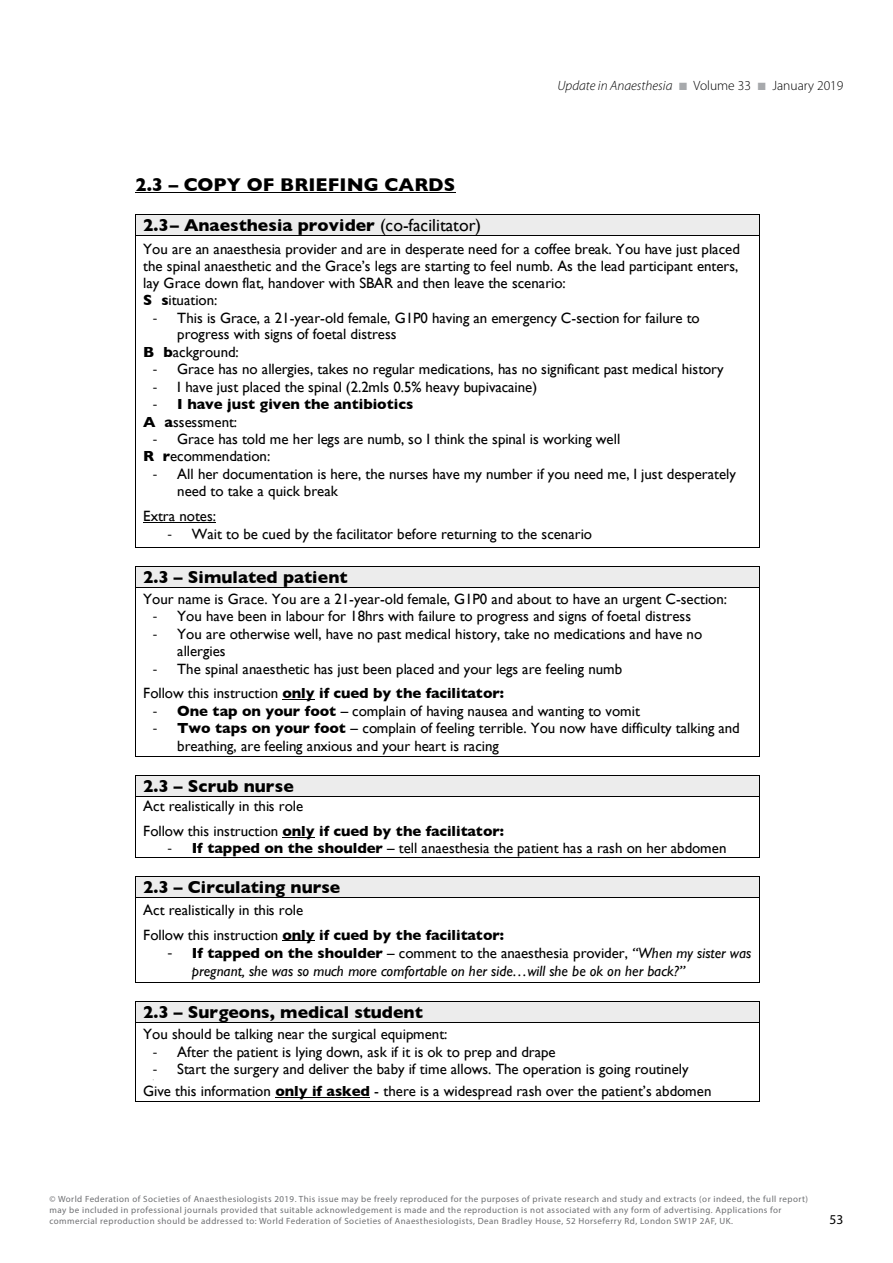
<style>
.page{position:relative;width:893px;height:1263px;background:#fff}
.page>*{position:absolute;margin:0;border:0;box-sizing:border-box;transform-origin:0 0}
.t1{font:700 18.75px "Gill Sans";letter-spacing:.005em;color:#000}
.t2{font:700 17.55px "Gill Sans";color:#000}
.t3{font:14.85px/17.1px "Gill Sans";color:#000}
.t4{font:italic 14.85px/17.1px "Gill Sans";letter-spacing:.005em;color:#000}
.t5{font:700 14.85px/17.1px "Gill Sans";color:#000}
.t6{font:italic 300 13.5px "Myriad Pro";color:#000}
.t7{font:13.5px "Myriad Pro";color:#000}
.t8{font:9px/11.2px "Myriad Pro";letter-spacing:.05em;color:#6d6e71}
.t9{font:4.2px "Calibri";color:#000}
.s1{color:#a7a9ac}
.s2{font-style:normal}
.s3{font-weight:400}
.s4{font-weight:700}
.s5{font-family:"Calibri"}
.s6{font-family:"Calibri";font-weight:400}
.s7{font-family:"Calibri";font-style:normal;font-size:16.2px}
.s8{font-weight:700;font-style:normal}
</style>
<div class="page">
<hr style="left:135px;top:192px;width:321px;height:1px;background:#000">
<div style="left:136px;top:214px;width:623px;height:21px;background:#ececec"></div>
<hr style="left:136px;top:214px;width:623px;height:1px;background:#000">
<hr style="left:143px;top:522px;width:73px;height:1px;background:#000">
<svg style="left:135px;top:214px;width:1px;height:21px"></svg>
<hr style="left:136px;top:235px;width:623px;height:1px;background:#000">
<svg style="left:759px;top:214px;width:1px;height:21px"></svg>
<hr style="left:135px;top:235px;width:1px;height:312px;background:#000">
<hr style="left:136px;top:547px;width:623px;height:1px;background:#000">
<hr style="left:759px;top:235px;width:1px;height:312px;background:#000">
<div style="left:136px;top:567px;width:623px;height:20px;background:#ececec"></div>
<hr style="left:136px;top:566px;width:623px;height:1px;background:#000">
<hr style="left:283px;top:699px;width:32px;height:1px;background:#000">
<svg style="left:135px;top:566px;width:1px;height:22px"></svg>
<hr style="left:136px;top:587px;width:623px;height:1px;background:#000">
<svg style="left:759px;top:566px;width:1px;height:22px"></svg>
<hr style="left:135px;top:588px;width:1px;height:168px;background:#000">
<hr style="left:136px;top:756px;width:623px;height:1px;background:#000">
<hr style="left:759px;top:588px;width:1px;height:168px;background:#000">
<div style="left:136px;top:776px;width:623px;height:21px;background:#ececec"></div>
<hr style="left:136px;top:775px;width:623px;height:1px;background:#000">
<hr style="left:283px;top:837px;width:32px;height:1px;background:#000">
<svg style="left:135px;top:775px;width:1px;height:22px"></svg>
<hr style="left:136px;top:797px;width:623px;height:1px;background:#000">
<svg style="left:759px;top:775px;width:1px;height:22px"></svg>
<hr style="left:135px;top:797px;width:1px;height:60px;background:#000">
<hr style="left:136px;top:857px;width:623px;height:1px;background:#000">
<hr style="left:759px;top:797px;width:1px;height:60px;background:#000">
<div style="left:136px;top:877px;width:623px;height:20px;background:#ececec"></div>
<hr style="left:136px;top:876px;width:623px;height:1px;background:#000">
<hr style="left:283px;top:940px;width:32px;height:1px;background:#000">
<svg style="left:135px;top:876px;width:1px;height:22px"></svg>
<hr style="left:136px;top:897px;width:623px;height:1px;background:#000">
<svg style="left:759px;top:876px;width:1px;height:22px"></svg>
<hr style="left:135px;top:898px;width:1px;height:84px;background:#000">
<hr style="left:136px;top:982px;width:623px;height:1px;background:#000">
<hr style="left:759px;top:898px;width:1px;height:84px;background:#000">
<div style="left:136px;top:1002px;width:623px;height:20px;background:#ececec"></div>
<hr style="left:136px;top:1001px;width:623px;height:1px;background:#000">
<hr style="left:275px;top:1097px;width:95px;height:1px;background:#000">
<svg style="left:135px;top:1001px;width:1px;height:22px"></svg>
<hr style="left:136px;top:1022px;width:623px;height:1px;background:#000">
<svg style="left:759px;top:1001px;width:1px;height:22px"></svg>
<hr style="left:135px;top:1023px;width:1px;height:78px;background:#000">
<hr style="left:136px;top:1101px;width:623px;height:1px;background:#000">
<hr style="left:759px;top:1023px;width:1px;height:78px;background:#000">
<p class="t6" style="left:557px;top:77px;width:288px">Update in Anaesthesia <span class="s1">■</span> <span class="s2">Volume 33</span> <span class="s1">■</span> <span class="s2">January 2019</span></p>
<p class="t1" style="left:135px;top:169px;width:321px">2.3 – COPY OF BRIEFING CARDS</p>
<p class="t2" style="left:143px;top:211px;width:340px">2.3– Anaesthesia provider <span class="s3">(co-facilitator)</span></p>
<p class="t3" style="left:143px;top:240px;width:598px">You are an anaesthesia provider and are in desperate need for a coffee break. You have just placed the spinal anaesthetic and the Grace’s legs are starting to feel numb. As the lead participant enters, lay Grace down flat, handover with SBAR and then leave the scenario:<br><span class="s4">S s</span>ituation:</p>
<p class="t3" style="left:153px;top:309px;width:548px"><span class="s5">-</span> This is Grace, a 21-year-old female, G1P0 having an emergency C-section for failure to</p>
<p class="t3" style="left:177px;top:326px;width:221px">progress with signs of foetal distress</p>
<p class="t3" style="left:143px;top:343px;width:97px"><span class="s4">B b</span>ackground:</p>
<p class="t3" style="left:153px;top:361px;width:572px"><span class="s5">-</span> Grace has no allergies, takes no regular medications, has no significant past medical history</p>
<p class="t3" style="left:153px;top:378px;width:386px"><span class="s5">-</span> I have just placed the spinal (2.2mls 0.5% heavy bupivacaine)</p>
<p class="t5" style="left:143px;top:395px;width:272px;text-indent:10px"><span class="s6">-</span> I have just given the antibiotics<br>A a<span class="s3">ssessment:</span></p>
<p class="t3" style="left:143px;top:431px;width:478px;text-indent:10px"><span class="s5">-</span> Grace has told me her legs are numb, so I think the spinal is working well<br><span class="s4">R r</span>ecommendation:</p>
<p class="t3" style="left:177px;top:465px;width:560px;text-indent:-24px"><span class="s5">-</span> All her documentation is here, the nurses have my number if you need me, I just desperately need to take a quick break</p>
<p class="t3" style="left:143px;top:507px;width:74px">Extra notes:</p>
<p class="t3" style="left:168px;top:525px;width:426px"><span class="s5">-</span> Wait to be cued by the facilitator before returning to the scenario</p>
<p class="t2" style="left:143px;top:563px;width:206px">2.3 – Simulated patient</p>
<p class="t3" style="left:143px;top:590px;width:585px">Your name is Grace. You are a 21-year-old female, G1P0 and about to have an urgent C-section:</p>
<p class="t3" style="left:153px;top:608px;width:540px"><span class="s5">-</span> You have been in labour for 18hrs with failure to progress and signs of foetal distress</p>
<p class="t3" style="left:177px;top:625px;width:527px;text-indent:-24px"><span class="s5">-</span> You are otherwise well, have no past medical history, take no medications and have no allergies</p>
<p class="t3" style="left:143px;top:656px;width:480px;line-height:24.6px;text-indent:10px"><span class="s5">-</span> The spinal anaesthetic has just been placed and your legs are feeling numb<br>Follow this instruction <span class="s4">only if cued by the facilitator:</span></p>
<p class="t3" style="left:153px;top:702px;width:489px"><span class="s5">-</span> <span class="s4">One tap on your foot</span> – complain of having nausea and wanting to vomit</p>
<p class="t3" style="left:177px;top:719px;width:564px;line-height:17.5px;text-indent:-24px"><span class="s5">-</span> <span class="s4">Two taps on your foot</span> – complain of feeling terrible. You now have difficulty talking and breathing, are feeling anxious and your heart is racing</p>
<p class="t2" style="left:143px;top:772px;width:152px">2.3 – Scrub nurse</p>
<p class="t3" style="left:143px;top:793px;width:362px;line-height:24.9px">Act realistically in this role<br>Follow this instruction <span class="s4">only if cued by the facilitator:</span></p>
<p class="t3" style="left:168px;top:840px;width:560px"><span class="s5">-</span> <span class="s4">If tapped on the shoulder</span> – tell anaesthesia the patient has a rash on her abdomen</p>
<p class="t2" style="left:143px;top:873px;width:199px">2.3 – Circulating nurse</p>
<p class="t3" style="left:143px;top:897px;width:362px;line-height:24.9px">Act realistically in this role<br>Follow this instruction <span class="s4">only if cued by the facilitator:</span></p>
<p class="t4" style="left:192px;top:945px;width:561px;text-indent:-24px"><span class="s7">-</span> <span class="s8">If tapped on the shoulder</span> <span class="s2">– comment to the anaesthesia provider,</span> “When my sister was pregnant, she was so much more comfortable on her side…will she be ok on her back?”</p>
<p class="t2" style="left:143px;top:998px;width:281px">2.3 – Surgeons, medical student</p>
<p class="t3" style="left:143px;top:1025px;width:306px">You should be talking near the surgical equipment:</p>
<p class="t3" style="left:153px;top:1043px;width:404px"><span class="s5">-</span> After the patient is lying down, ask if it is ok to prep and drape</p>
<p class="t3" style="left:153px;top:1060px;width:537px"><span class="s5">-</span> Start the surgery and deliver the baby if time allows. The operation is going routinely</p>
<p class="t9" style="left:153px;top:1077px;width:3px">-</p>
<p class="t3" style="left:143px;top:1082px;width:570px">Give this information <span class="s4">only if asked</span> - there is a widespread rash over the patient’s abdomen</p>
<p class="t8" style="left:50px;top:1193px;width:760px">© World Federation of Societies of Anaesthesiologists 2019. This issue may be freely reproduced for the purposes of private research and study and extracts (or indeed, the full report) may be included in professional journals provided that suitable acknowledgement is made and the reproduction is not associated with any form of advertising. Applications for commercial reproduction should be addressed to: World Federation of Societies of Anaesthesiologists, Dean Bradley House, 52 Horseferry Rd, London SW1P 2AF, UK.</p>
<p class="t7" style="left:830px;top:1211px;width:15px">53</p>
</div>
